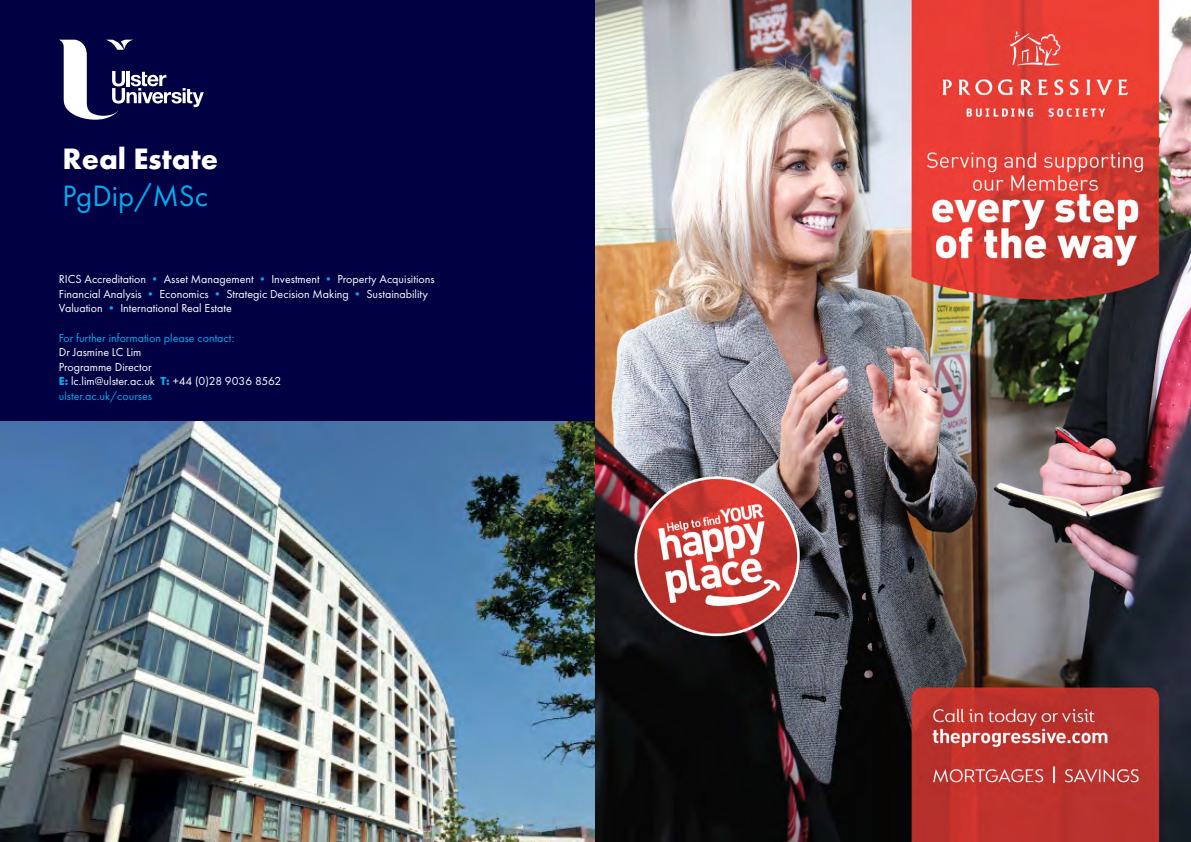
<style>
.page{position:relative;width:1191px;height:842px;background:#fff}
.page>*{position:absolute;margin:0;border:0;box-sizing:border-box;transform-origin:0 0}
.t1{font:700 30.6px/36.7px "Futura PT";color:#fff}
.t2{font:12px "Futura PT";color:#fff}
.t3{font:12px/14.4px "Futura PT";color:#00aeef}
.s1{font-weight:400;color:#00aeef}
.s2{color:#00aeef}
.s3{color:#fff}
.s4{font-weight:700;color:#00aeef}
</style>
<div class="page">
<img style="left:0;top:421px;width:595px;height:421px">
<div style="left:0;top:0;width:595px;height:421px;background:#000043"></div>
<svg style="left:59px;top:40px;width:145px;height:80px"></svg>
<img style="left:595px;top:0;width:596px;height:842px">
<p class="t1" style="left:63px;top:139px;width:157px">Real Estate<br><span class="s1">PgDip/MSc</span></p>
<p class="t2" style="left:59px;top:272px;width:377px">RICS Accreditation <span class="s2">•</span> Asset Management <span class="s2">•</span> Investment <span class="s2">•</span> Property Acquisitions</p>
<p class="t2" style="left:59px;top:287px;width:371px">Financial Analysis <span class="s2">•</span> Economics <span class="s2">•</span> Strategic Decision Making <span class="s2">•</span> Sustainability</p>
<p class="t2" style="left:59px;top:301px;width:174px">Valuation <span class="s2">•</span> International Real Estate</p>
<p class="t3" style="left:59px;top:331px;width:177px">For further information please contact:<br><span class="s3">Dr Jasmine LC Lim<br>Programme Director</span></p>
<p class="t2" style="left:59px;top:374px;width:224px"><span class="s4">E:</span> lc.lim@ulster.ac.uk <span class="s4">T:</span> +44 (0)28 9036 8562</p>
<p class="t3" style="left:59px;top:388px;width:95px">ulster.ac.uk/courses</p>
</div>
